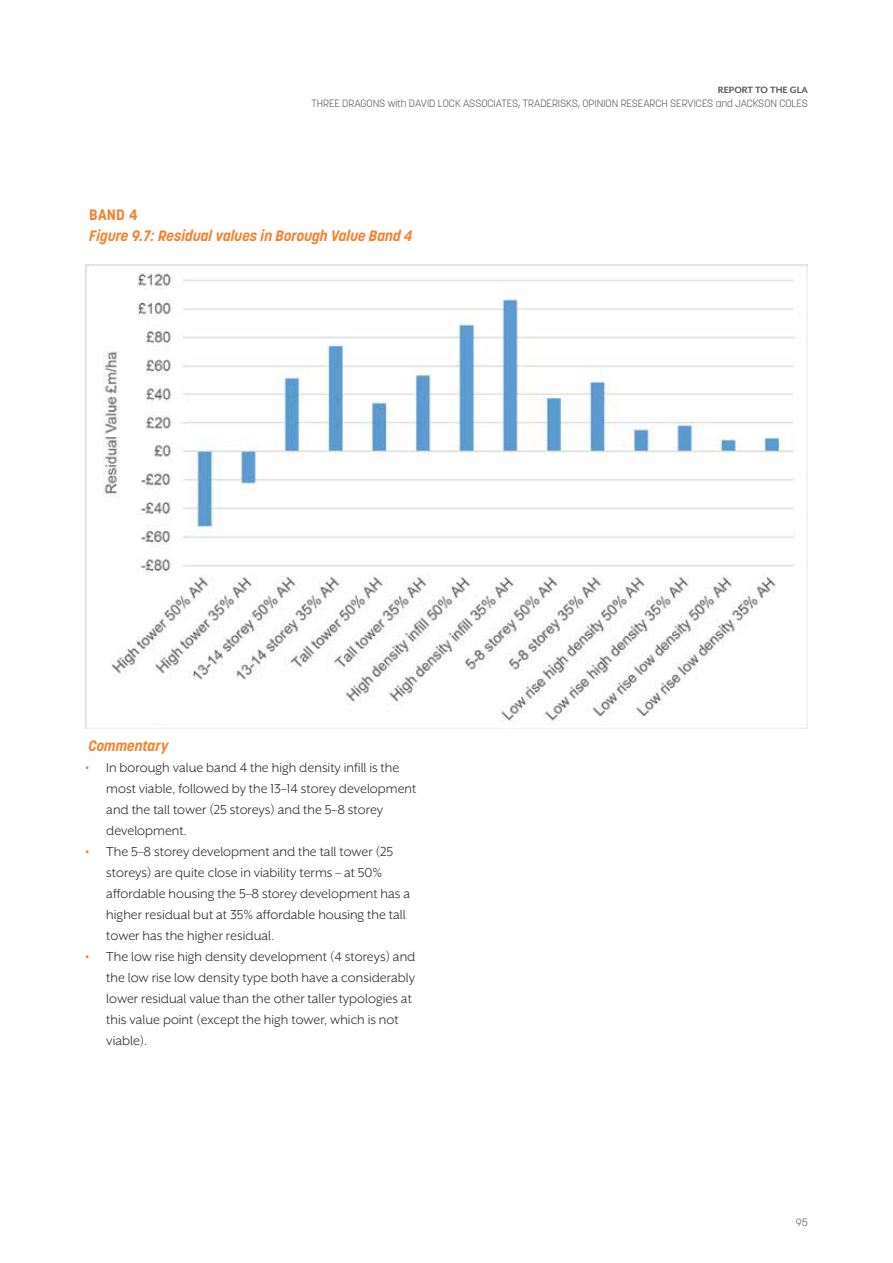
<style>
.page{position:relative;width:893px;height:1263px;background:#fff}
.page>*{position:absolute;margin:0;border:0;box-sizing:border-box;transform-origin:0 0}
.t1{font:15px/21px "Mr Eaves XL San OT";color:#2d2826}
.t2{font:italic 700 15px "Korolev";color:#f5822d}
.t3{font:700 15px "Korolev";color:#f5822d}
.t4{font:300 10.5px "Korolev";color:#58595b}
.t5{font:700 10.5px "Mr Eaves XL San OT";color:#58595b}
.s1{font-weight:700;color:#f5822d}
</style>
<div class="page">
<img style="left:85px;top:264px;width:723px;height:464px">
<p class="t5" style="left:718px;top:85px;width:92px">REPORT TO THE GLA</p>
<p class="t4" style="left:311px;top:97px;width:498px">THREE DRAGONS with DAVID LOCK ASSOCIATES, TRADERISKS, OPINION RESEARCH SERVICES and JACKSON COLES</p>
<p class="t3" style="left:89px;top:206px;width:50px">BAND 4</p>
<p class="t2" style="left:89px;top:227px;width:325px">Figure 9.7: Residual values in Borough Value Band 4</p>
<p class="t2" style="left:88px;top:736px;width:81px">Commentary</p>
<p class="t1" style="left:106px;top:757px;width:312px;text-indent:-21px"><span class="s1">•</span> In borough value band 4 the high density infill is the most viable, followed by the 13–14 storey development and the tall tower (25 storeys) and the 5–8 storey development.</p>
<p class="t1" style="left:106px;top:841px;width:305px;text-indent:-21px"><span class="s1">•</span> The 5–8 storey development and the tall tower (25 storeys) are quite close in viability terms – at 50% affordable housing the 5–8 storey development has a higher residual but at 35% affordable housing the tall tower has the higher residual.</p>
<p class="t1" style="left:106px;top:946px;width:311px;text-indent:-21px"><span class="s1">•</span> The low rise high density development (4 storeys) and the low rise low density type both have a considerably lower residual value than the other taller typologies at this value point (except the high tower, which is not viable).</p>
<p class="t4" style="left:796px;top:1216px;width:14px">95</p>
</div>
